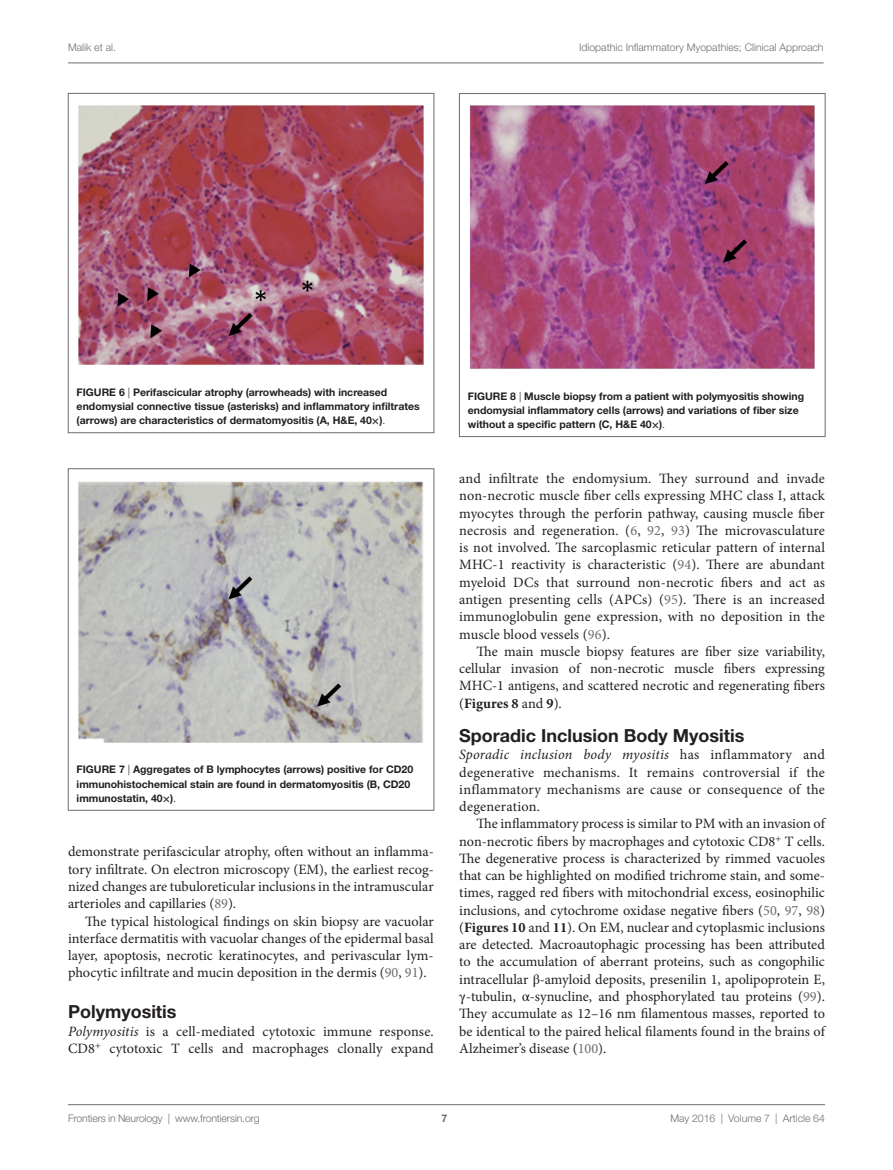
<style>
.page{position:relative;width:893px;height:1170px;background:#fff}
.page>*{position:absolute;margin:0;border:0;box-sizing:border-box;transform-origin:0 0}
.t1{font:700 18px "Helvetica Neue LT Std";color:#231f20}
.t2{font:14.25px/17.2px "Minion Pro";letter-spacing:.005em;color:#231f20;text-align:justify}
.t3{font:700 10.5px/14.2px "Helvetica Neue LT Std";color:#231f20}
.t4{font:300 10.5px "Helvetica Neue LT Std";color:#6c6d70}
.t5{font:700 10.5px "Helvetica Neue LT Std";color:#6c6d70}
.s1{font-weight:300}
.s2{font-family:"STIX General"}
.s3{color:#6c6d70}
.s4{font-style:italic}
.s5{font-weight:700}
</style>
<div class="page">
<img style="left:78px;top:481px;width:346px;height:262px">
<div style="left:68px;top:468px;width:366px;height:342px;border:1px solid #6c6d70"></div>
<img style="left:78px;top:105px;width:346px;height:260px">
<div style="left:68px;top:93px;width:366px;height:340px;border:1px solid #6c6d70"></div>
<img style="left:469px;top:105px;width:346px;height:264px">
<div style="left:459px;top:93px;width:366px;height:343px;border:1px solid #6c6d70"></div>
<hr style="left:68px;top:1104px;width:757px;height:1px;background:#6c6d70">
<hr style="left:68px;top:63px;width:756px;height:1px;background:#6c6d70">
<p class="t4" style="left:68px;top:41px;width:50px">Malik et al.</p>
<p class="t4" style="left:579px;top:41px;width:246px">Idiopathic Inflammatory Myopathies; Clinical Approach</p>
<p class="t3" style="left:77px;top:384px;width:345px">FIGURE 6 <span class="s1">|</span> Perifascicular atrophy (arrowheads) with increased endomysial connective tissue (asterisks) and inflammatory infiltrates (arrows) are characteristics of dermatomyositis (A, H&amp;E, 40<span class="s2">×</span>)<span class="s1">.</span></p>
<p class="t3" style="left:468px;top:388px;width:338px">FIGURE 8 <span class="s1">|</span> Muscle biopsy from a patient with polymyositis showing endomysial inflammatory cells (arrows) and variations of fiber size without a specific pattern (C, H&amp;E 40<span class="s2">×</span>)<span class="s1">.</span></p>
<p class="t3" style="left:77px;top:762px;width:338px">FIGURE 7 <span class="s1">|</span> Aggregates of B lymphocytes (arrows) positive for CD20 immunohistochemical stain are found in dermatomyositis (B, CD20 immunostatin, 40<span class="s2">×</span>)<span class="s1">.</span></p>
<p class="t2" style="left:68px;top:843px;width:367px">demonstrate perifascicular atrophy, often without an inflamma&shy;tory infiltrate. On electron microscopy (EM), the earliest recog&shy;nized changes are tubuloreticular inclusions in the intramuscular arterioles and capillaries (<span class="s3">89</span>).</p>
<p class="t2" style="left:68px;top:912px;width:367px;text-indent:17px">The typical histological findings on skin biopsy are vacuolar interface dermatitis with vacuolar changes of the epidermal basal layer, apoptosis, necrotic keratinocytes, and perivascular lym&shy;phocytic infiltrate and mucin deposition in the dermis (<span class="s3">90</span>, <span class="s3">91</span>).</p>
<p class="t1" style="left:68px;top:1000px;width:110px">Polymyositis</p>
<p class="t2" style="left:68px;top:1022px;width:367px"><span class="s4">Polymyositis</span> is a cell-mediated cytotoxic immune response.<br>CD8<sup>+</sup> cytotoxic T cells and macrophages clonally expand</p>
<p class="t2" style="left:459px;top:470px;width:367px">and infiltrate the endomysium. They surround and invade non-necrotic muscle fiber cells expressing MHC class I, attack myocytes through the perforin pathway, causing muscle fiber necrosis and regeneration. (<span class="s3">6</span>, <span class="s3">92</span>, <span class="s3">93</span>) The microvasculature is not involved. The sarcoplasmic reticular pattern of internal MHC-1 reactivity is characteristic (<span class="s3">94</span>). There are abundant myeloid DCs that surround non-necrotic fibers and act as antigen presenting cells (APCs) (<span class="s3">95</span>). There is an increased immunoglobulin gene expression, with no deposition in the muscle blood vessels (<span class="s3">96</span>).</p>
<p class="t2" style="left:459px;top:642px;width:367px;text-indent:17px">The main muscle biopsy features are fiber size variability, cellular invasion of non-necrotic muscle fibers expressing MHC-1 antigens, and scattered necrotic and regenerating fibers (<span class="s5">Figures 8</span> and <span class="s5">9</span>).</p>
<p class="t1" style="left:459px;top:724px;width:287px">Sporadic Inclusion Body Myositis</p>
<p class="t2" style="left:459px;top:746px;width:367px"><span class="s4">Sporadic inclusion body myositis</span> has inflammatory and degenerative mechanisms. It remains controversial if the inflammatory mechanisms are cause or consequence of the degeneration.</p>
<p class="t2" style="left:459px;top:815px;width:367px;text-indent:17px">The inflammatory process is similar to PM with an invasion of non-necrotic fibers by macrophages and cytotoxic CD8<sup>+</sup> T cells.<br>The degenerative process is characterized by rimmed vacuoles that can be highlighted on modified trichrome stain, and some&shy;times, ragged red fibers with mitochondrial excess, eosinophilic inclusions, and cytochrome oxidase negative fibers (<span class="s3">50</span>, <span class="s3">97</span>, <span class="s3">98</span>) (<span class="s5">Figures 10</span> and <span class="s5">11</span>). On EM, nuclear and cytoplasmic inclusions are detected. Macroautophagic processing has been attributed to the accumulation of aberrant proteins, such as congophilic intracellular <span class="s2">β</span>-amyloid deposits, presenilin 1, apolipoprotein E, <span class="s2">γ</span>-tubulin, <span class="s2">α</span>-synucline, and phosphorylated tau proteins (<span class="s3">99</span>).<br>They accumulate as 12–16 nm filamentous masses, reported to be identical to the paired helical filaments found in the brains of Alzheimer’s disease (<span class="s3">100</span>).</p>
<p class="t4" style="left:68px;top:1111px;width:193px">Frontiers in Neurology | www.frontiersin.org</p>
<p class="t4" style="left:670px;top:1111px;width:156px">May 2016 | Volume 7 | Article 64</p>
<p class="t5" style="left:441px;top:1111px;width:7px">7</p>
</div>
